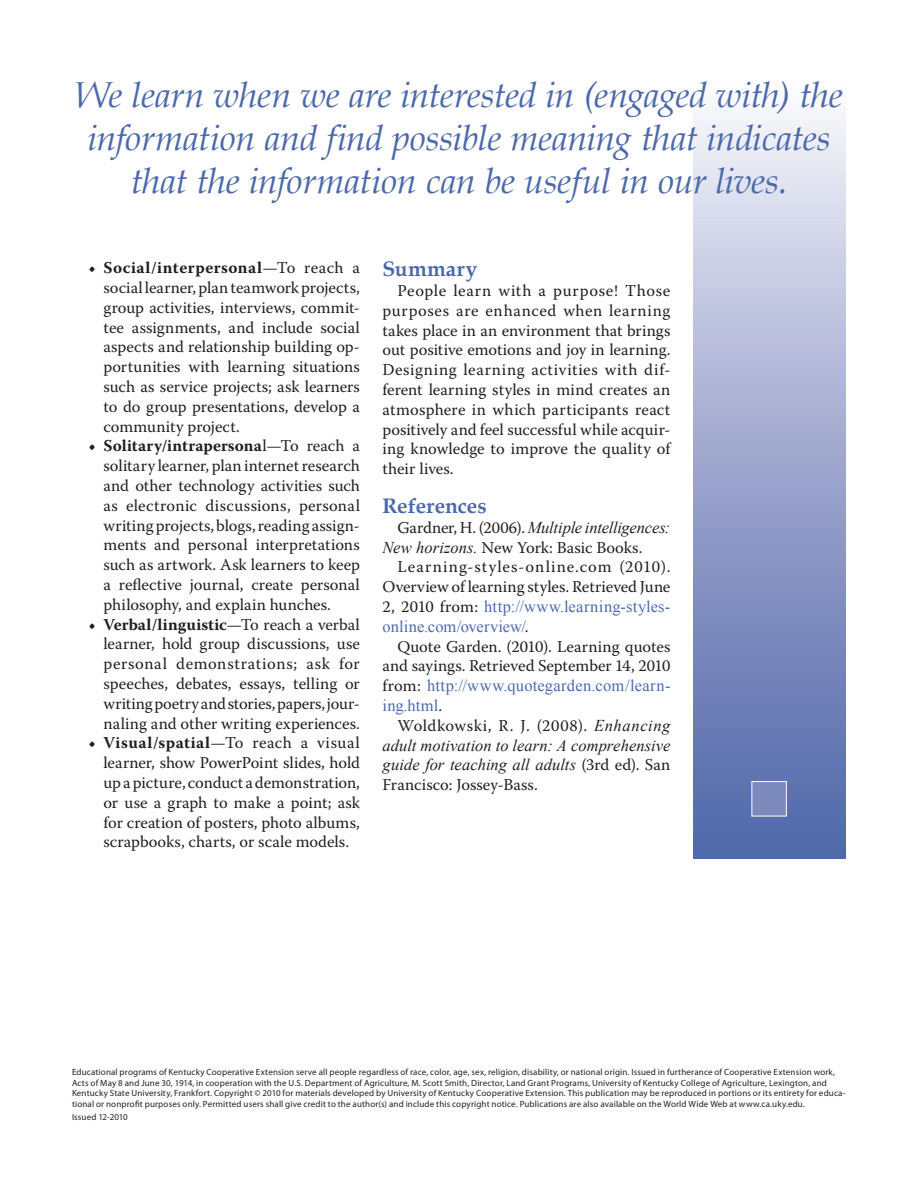
<style>
.page{position:relative;width:918px;height:1188px;background:#fff}
.page>*{position:absolute;margin:0;border:0;box-sizing:border-box;transform-origin:0 0}
.asides{font:italic 36px/43.2px "Book Antiqua";letter-spacing:-.015em;color:#4c69aa;text-align:center}
._1{font:700 21px "Book Antiqua";letter-spacing:.005em;color:#4c69aa}
.bullets{font:16.5px/19.8px "Warnock Pro";color:#231f20;text-align:justify}
.body{font:16.5px/19.8px "Warnock Pro";color:#231f20;text-align:justify}
.body-2{font:italic 16.5px/19.8px "Times New Roman";color:#231f20;text-align:justify}
.EEO{font:9px/10.5px "Myriad Pro";letter-spacing:.015em;color:#231f20}
.s1{font-weight:700}
.s2{font-family:"Times New Roman";font-style:italic}
.s3{font-family:"Times New Roman";color:#4c69aa}
.s4{font-family:"Warnock Pro";font-style:normal}
</style>
<div class="page">
<div style="left:693px;top:80px;width:152px;height:779px;background:linear-gradient(to bottom,#f6f4fa,#4a60a6)"></div>
<div style="left:752px;top:781px;width:35px;height:35px;background:#7b89bd;border:1px solid #fff"></div>
<p class="asides" style="left:75px;top:72px;width:769px">We learn when we are interested in (engaged with) the information and find possible meaning that indicates that the information can be useful in our lives.</p>
<p class="bullets" style="left:104px;top:258px;width:258px;text-indent:-15px"><span class="s1">• Social/interpersonal</span>—To reach a social learner, plan teamwork projects, group activities, interviews, commit&shy;tee assignments, and include social aspects and relationship building op&shy;portunities with learning situations such as service projects; ask learners to do group presentations, develop a community project.</p>
<p class="bullets" style="left:104px;top:436px;width:258px;text-indent:-15px"><span class="s1">• Solitary/intrapersona</span>l—To reach a solitary learner, plan internet research and other technology activities such as electronic discussions, personal writing projects, blogs, reading assign&shy;ments and personal interpretations such as artwork. Ask learners to keep a reflective journal, create personal philosophy, and explain hunches.</p>
<p class="bullets" style="left:104px;top:614px;width:258px;text-indent:-15px"><span class="s1">• Verbal/linguistic</span>—To reach a verbal learner, hold group discussions, use personal demonstrations; ask for speeches, debates, essays, telling or writing poetry and stories, papers, jour&shy;naling and other writing experiences.</p>
<p class="bullets" style="left:104px;top:733px;width:258px;text-indent:-15px"><span class="s1">• Visual/spatial</span>—To reach a visual learner, show PowerPoint slides, hold up a picture, conduct a demonstration, or use a graph to make a point; ask for creation of posters, photo albums, scrapbooks, charts, or scale models.</p>
<p class="_1" style="left:382px;top:255px;width:96px">Summary</p>
<p class="body" style="left:382px;top:280px;width:290px;text-indent:15px">People learn with a purpose! Those purposes are enhanced when learning takes place in an environment that brings out positive emotions and joy in learning.<br>Designing learning activities with dif&shy;ferent learning styles in mind creates an atmosphere in which participants react positively and feel successful while acquir&shy;ing knowledge to improve the quality of their lives.</p>
<p class="_1" style="left:382px;top:492px;width:106px">References</p>
<p class="body" style="left:382px;top:517px;width:289px;text-indent:15px">Gardner, H. (2006). <span class="s2">Multiple intelligences:<br>New horizons.</span> New York: Basic Books.</p>
<p class="body" style="left:382px;top:557px;width:289px;text-indent:15px">Learning-styles-online.com (2010).<br>Overview of learning styles. Retrieved June 2, 2010 from: <span class="s3">http://www.learning-styles&shy;online.com/overview/</span>.</p>
<p class="body" style="left:382px;top:636px;width:289px;text-indent:15px">Quote Garden. (2010). Learning quotes and sayings. Retrieved September 14, 2010 from: <span class="s3">http://www.quotegarden.com/learn&shy;ing.html</span>.</p>
<p class="body-2" style="left:382px;top:715px;width:289px;text-indent:15px"><span class="s4">Woldkowski, R. J. (2008).</span> Enhancing adult motivation to learn: A comprehensive guide for teaching all adults <span class="s4">(3rd ed). San Francisco: Jossey-Bass.</span></p>
<p class="EEO" style="left:72px;top:1067px;width:775px">Educational programs of Kentucky Cooperative Extension serve all people regardless of race, color, age, sex, religion, disability, or national origin. Issued in furtherance of Cooperative Extension work, Acts of May 8 and June 30, 1914, in cooperation with the U.S. Department of Agriculture, M. Scott Smith, Director, Land Grant Programs, University of Kentucky College of Agriculture, Lexington, and Kentucky State University, Frankfort. Copyright © 2010 for materials developed by University of Kentucky Cooperative Extension. This publication may be reproduced in portions or its entirety for educa&shy;tional or nonprofit purposes only. Permitted users shall give credit to the author(s) and include this copyright notice. Publications are also available on the World Wide Web at www.ca.uky.edu.</p>
<p class="EEO" style="left:72px;top:1111px;width:57px">Issued 12-2010</p>
</div>
